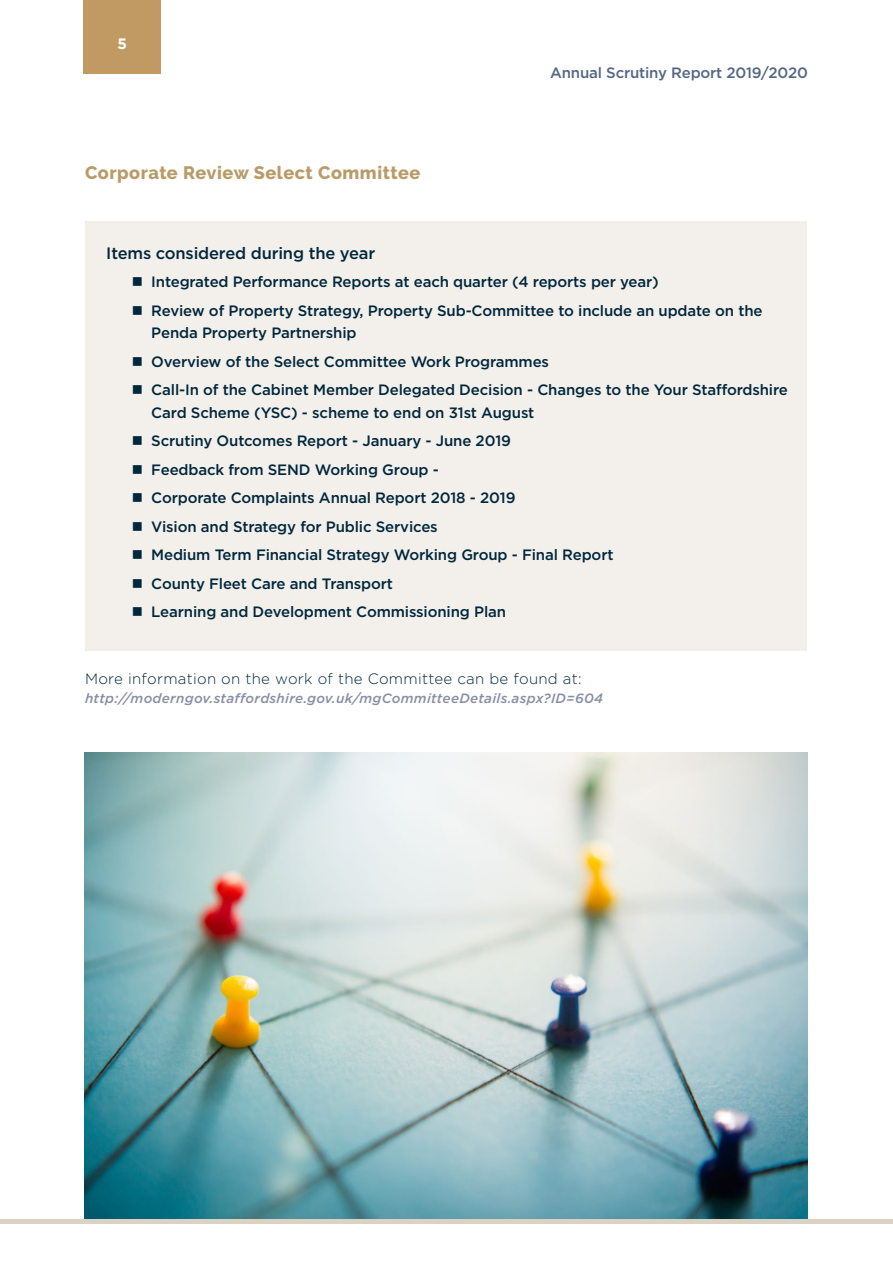
<style>
.page{position:relative;width:893px;height:1263px;background:#fff}
.page>*{position:absolute;margin:0;border:0;box-sizing:border-box;transform-origin:0 0}
.t1{font:800 18px "Raleway";letter-spacing:.03em;color:#b99b68}
.t2{font:500 16.5px "Gotham";letter-spacing:-.01em;color:#00273c}
.t3{font:500 15px/22.5px "Gotham";letter-spacing:-.01em;color:#00273c}
.t4{font:300 15px "Gotham";letter-spacing:.02em;color:#00273c}
.t5{font:500 15px "Gotham";letter-spacing:-.01em;color:#546684}
.t6{font:700 15px "Gotham";color:#fff}
.t7{font:italic 500 13.5px "Gotham";letter-spacing:.02em;color:#878fa6}
</style>
<div class="page">
<div style="left:84px;top:0;width:77px;height:74px;background:#c09a62"></div>
<div style="left:85px;top:221px;width:721px;height:430px;background:#f3efeb"></div>
<img style="left:84px;top:753px;width:724px;height:466px">
<div style="left:0;top:1219px;width:893px;height:5px;background:#dcd2c3"></div>
<p class="t6" style="left:118px;top:35px;width:11px">5</p>
<p class="t1" style="left:85px;top:163px;width:337px">Corporate Review Select Committee</p>
<p class="t5" style="left:550px;top:64px;width:259px">Annual Scrutiny Report 2019/2020</p>
<p class="t2" style="left:106px;top:244px;width:270px">Items considered during the year</p>
<p class="t3" style="left:132px;top:270px;width:528px">■ Integrated Performance Reports at each quarter (4 reports per year)</p>
<p class="t3" style="left:151px;top:299px;width:613px;text-indent:-20px">■ Review of Property Strategy, Property Sub-Committee to include an update on the<br>Penda Property Partnership</p>
<p class="t3" style="left:132px;top:350px;width:419px">■ Overview of the Select Committee Work Programmes</p>
<p class="t3" style="left:151px;top:378px;width:638px;text-indent:-20px">■ Call-In of the Cabinet Member Delegated Decision - Changes to the Your Staffordshire<br>Card Scheme (YSC) - scheme to end on 31st August</p>
<p class="t3" style="left:132px;top:429px;width:381px">■ Scrutiny Outcomes Report - January - June 2019</p>
<p class="t3" style="left:132px;top:458px;width:309px">■ Feedback from SEND Working Group -</p>
<p class="t3" style="left:132px;top:486px;width:385px">■ Corporate Complaints Annual Report 2018 - 2019</p>
<p class="t3" style="left:132px;top:515px;width:307px">■ Vision and Strategy for Public Services</p>
<p class="t3" style="left:132px;top:543px;width:483px">■ Medium Term Financial Strategy Working Group - Final Report</p>
<p class="t3" style="left:132px;top:572px;width:263px">■ County Fleet Care and Transport</p>
<p class="t3" style="left:132px;top:600px;width:376px">■ Learning and Development Commissioning Plan</p>
<p class="t4" style="left:85px;top:670px;width:498px">More information on the work of the Committee can be found at:</p>
<p class="t7" style="left:85px;top:691px;width:519px">http://moderngov.staffordshire.gov.uk/mgCommitteeDetails.aspx?ID=604</p>
</div>
